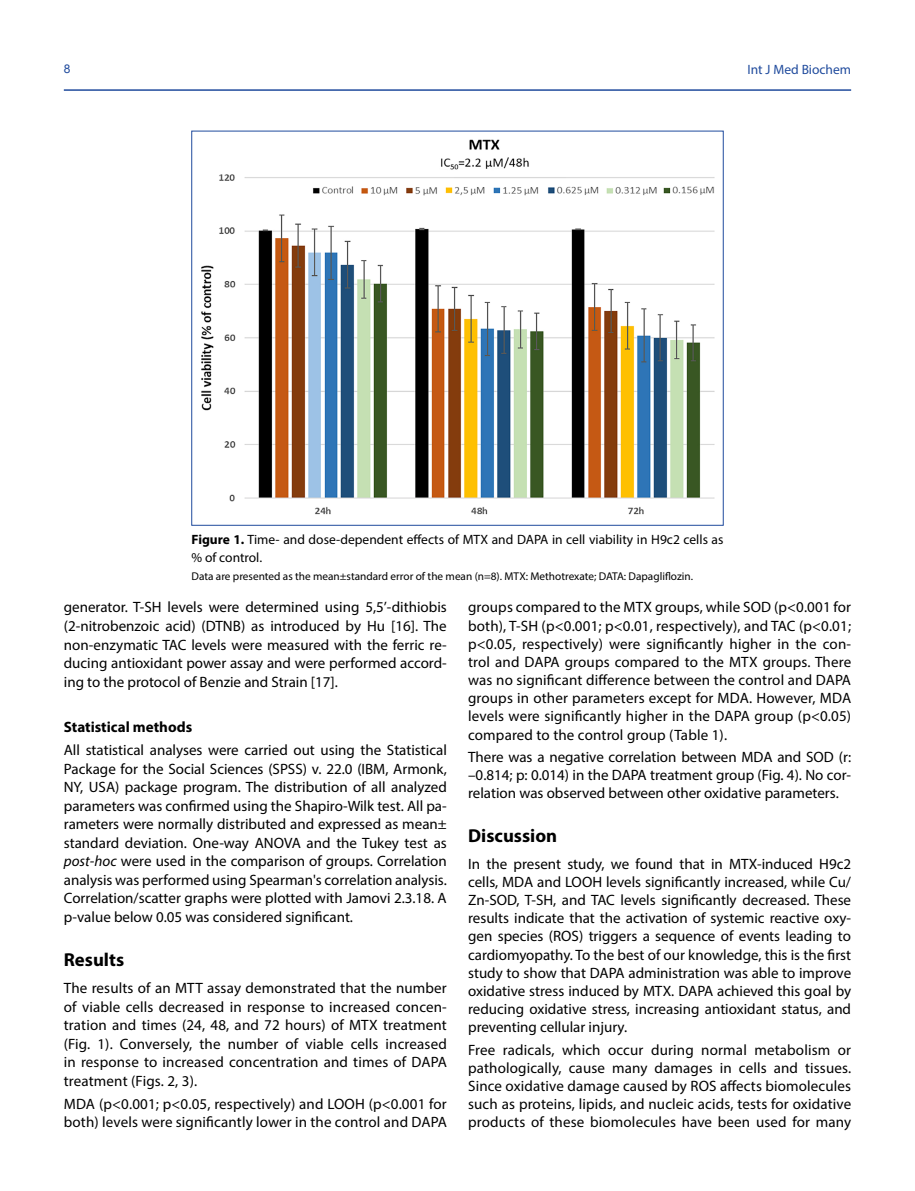
<style>
.page{position:relative;width:915px;height:1191px;background:#fff}
.page>*{position:absolute;margin:0;border:0;box-sizing:border-box;transform-origin:0 0}
.t1{font:700 18.75px "Myriad Pro";color:#000}
.t2{font:15px/18.1px "Myriad Pro";color:#000;text-align:justify}
.t3{font:700 15px "Myriad Pro";color:#000}
.t4{font:13.5px/18px "Myriad Pro";color:#000}
.t5{font:13.5px "Myriad Pro";color:#204b9d}
.t6{font:12px "Arial";color:#204b9d}
.t7{font:11.25px "Myriad Pro";color:#000}
.s1{font-weight:700}
.s2{font-style:italic}
</style>
<div class="page">
<hr style="left:64px;top:89px;width:786px;height:2px;background:#204b9d">
<img style="left:201px;top:139px;width:513px;height:376px">
<p class="t6" style="left:64px;top:60px;width:8px">8</p>
<p class="t5" style="left:747px;top:61px;width:105px">Int J Med Biochem</p>
<p class="t4" style="left:191px;top:530px;width:533px"><span class="s1">Figure 1.</span> Time- and dose-dependent effects of MTX and DAPA in cell viability in H9c2 cells as % of control.</p>
<p class="t7" style="left:191px;top:569px;width:503px">Data are presented as the mean±standard error of the mean (n=8). MTX: Methotrexate; DATA: Dapagliflozin.</p>
<p class="t2" style="left:64px;top:598px;width:384px;line-height:18.6px">generator. T-SH levels were determined using 5,5’-dithiobis (2-nitrobenzoic acid) (DTNB) as introduced by Hu [16]. The non-enzymatic TAC levels were measured with the ferric re&shy;ducing antioxidant power assay and were performed accord&shy;ing to the protocol of Benzie and Strain [17].</p>
<p class="t3" style="left:64px;top:717px;width:130px">Statistical methods</p>
<p class="t2" style="left:64px;top:740px;width:384px;line-height:18.6px">All statistical analyses were carried out using the Statistical Package for the Social Sciences (SPSS) v. 22.0 (IBM, Armonk, NY, USA) package program. The distribution of all analyzed parameters was confirmed using the Shapiro-Wilk test. All pa&shy;rameters were normally distributed and expressed as mean± standard deviation. One-way ANOVA and the Tukey test as <span class="s2">post-hoc</span> were used in the comparison of groups. Correlation analysis was performed using Spearman's correlation analysis.<br>Correlation/scatter graphs were plotted with Jamovi 2.3.18. A p-value below 0.05 was considered significant.</p>
<p class="t1" style="left:64px;top:947px;width:62px">Results</p>
<p class="t2" style="left:64px;top:978px;width:384px;line-height:18.6px">The results of an MTT assay demonstrated that the number of viable cells decreased in response to increased concen&shy;tration and times (24, 48, and 72 hours) of MTX treatment (Fig. 1). Conversely, the number of viable cells increased in response to increased concentration and times of DAPA treatment (Figs. 2, 3).</p>
<p class="t2" style="left:64px;top:1094px;width:384px;line-height:18.6px">MDA (p&lt;0.001; p&lt;0.05, respectively) and LOOH (p&lt;0.001 for both) levels were significantly lower in the control and DAPA</p>
<p class="t2" style="left:468px;top:598px;width:384px">groups compared to the MTX groups, while SOD (p&lt;0.001 for both), T-SH (p&lt;0.001; p&lt;0.01, respectively), and TAC (p&lt;0.01; p&lt;0.05, respectively) were significantly higher in the con&shy;trol and DAPA groups compared to the MTX groups. There was no significant difference between the control and DAPA groups in other parameters except for MDA. However, MDA levels were significantly higher in the DAPA group (p&lt;0.05) compared to the control group (Table 1).</p>
<p class="t2" style="left:468px;top:747px;width:384px">There was a negative correlation between MDA and SOD (r: –0.814; p: 0.014) in the DAPA treatment group (Fig. 4). No cor&shy;relation was observed between other oxidative parameters.</p>
<p class="t1" style="left:468px;top:823px;width:91px">Discussion</p>
<p class="t2" style="left:468px;top:854px;width:384px">In the present study, we found that in MTX-induced H9c2 cells, MDA and LOOH levels significantly increased, while Cu/ Zn-SOD, T-SH, and TAC levels significantly decreased. These results indicate that the activation of systemic reactive oxy&shy;gen species (ROS) triggers a sequence of events leading to cardiomyopathy. To the best of our knowledge, this is the first study to show that DAPA administration was able to improve oxidative stress induced by MTX. DAPA achieved this goal by reducing oxidative stress, increasing antioxidant status, and preventing cellular injury.</p>
<p class="t2" style="left:468px;top:1040px;width:384px">Free radicals, which occur during normal metabolism or pathologically, cause many damages in cells and tissues.<br>Since oxidative damage caused by ROS affects biomolecules such as proteins, lipids, and nucleic acids, tests for oxidative products of these biomolecules have been used for many</p>
</div>
